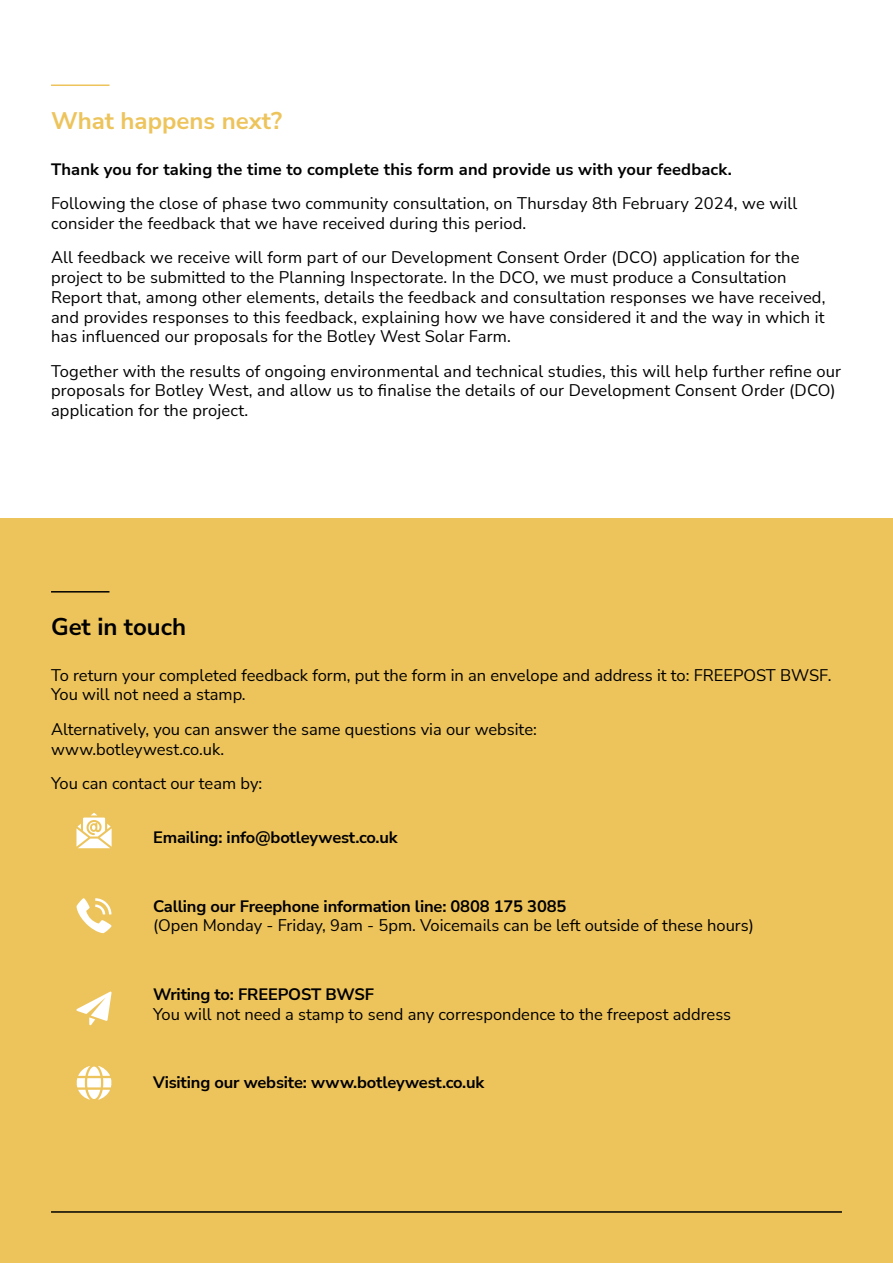
<style>
.page{position:relative;width:893px;height:1263px;background:#fff}
.page>*{position:absolute;margin:0;border:0;box-sizing:border-box;transform-origin:0 0}
.t1{font:700 24px "Nunito Sans";color:#edc45c}
.t2{font:700 24px "Nunito Sans";color:#000}
.t3{font:16.5px/19.8px "Nunito Sans";letter-spacing:.01em;color:#000}
.t4{font:700 16.5px "Nunito Sans";letter-spacing:-.01em;color:#000}
.t5{font:700 16.5px "Nunito Sans";letter-spacing:.01em;color:#000}
</style>
<div class="page">
<div style="left:0;top:519px;width:893px;height:744px;background:#edc45c"></div>
<svg style="left:76px;top:813px;width:36px;height:35px"></svg>
<svg style="left:76px;top:898px;width:36px;height:35px"></svg>
<svg style="left:76px;top:992px;width:36px;height:33px"></svg>
<svg style="left:76px;top:1066px;width:36px;height:34px"></svg>
<hr style="left:51px;top:1211px;width:791px;height:2px;background:#000">
<hr style="left:51px;top:591px;width:58px;height:1px;background:#000">
<hr style="left:51px;top:84px;width:58px;height:2px;background:#edc45c">
<h1 class="t1" style="left:51px;top:104px;width:233px">What happens next?</h1>
<p class="t5" style="left:51px;top:157px;width:682px">Thank you for taking the time to complete this form and provide us with your feedback.</p>
<p class="t3" style="left:51px;top:193px;width:748px">Following the close of phase two community consultation, on Thursday 8th February 2024, we will consider the feedback that we have received during this period.</p>
<p class="t3" style="left:51px;top:247px;width:776px">All feedback we receive will form part of our Development Consent Order (DCO) application for the project to be submitted to the Planning Inspectorate. In the DCO, we must produce a Consultation Report that, among other elements, details the feedback and consultation responses we have received, and provides responses to this feedback, explaining how we have considered it and the way in which it has influenced our proposals for the Botley West Solar Farm.</p>
<p class="t3" style="left:51px;top:360px;width:791px">Together with the results of ongoing environmental and technical studies, this will help further refine our proposals for Botley West, and allow us to finalise the details of our Development Consent Order (DCO) application for the project.</p>
<h1 class="t2" style="left:51px;top:610px;width:137px">Get in touch</h1>
<p class="t3" style="left:51px;top:664px;width:782px">To return your completed feedback form, put the form in an envelope and address it to: FREEPOST BWSF.<br>You will not need a stamp.</p>
<p class="t3" style="left:51px;top:718px;width:487px">Alternatively, you can answer the same questions via our website: www.botleywest.co.uk.</p>
<p class="t3" style="left:51px;top:772px;width:213px">You can contact our team by:</p>
<p class="t4" style="left:153px;top:825px;width:246px">Emailing: info@botleywest.co.uk</p>
<p class="t4" style="left:153px;top:894px;width:415px">Calling our Freephone information line: 0808 175 3085</p>
<p class="t3" style="left:153px;top:915px;width:602px">(Open Monday - Friday, 9am - 5pm. Voicemails can be left outside of these hours)</p>
<p class="t4" style="left:153px;top:983px;width:222px">Writing to: FREEPOST BWSF</p>
<p class="t3" style="left:153px;top:1003px;width:580px">You will not need a stamp to send any correspondence to the freepost address</p>
<p class="t4" style="left:153px;top:1071px;width:333px">Visiting our website: www.botleywest.co.uk</p>
</div>
